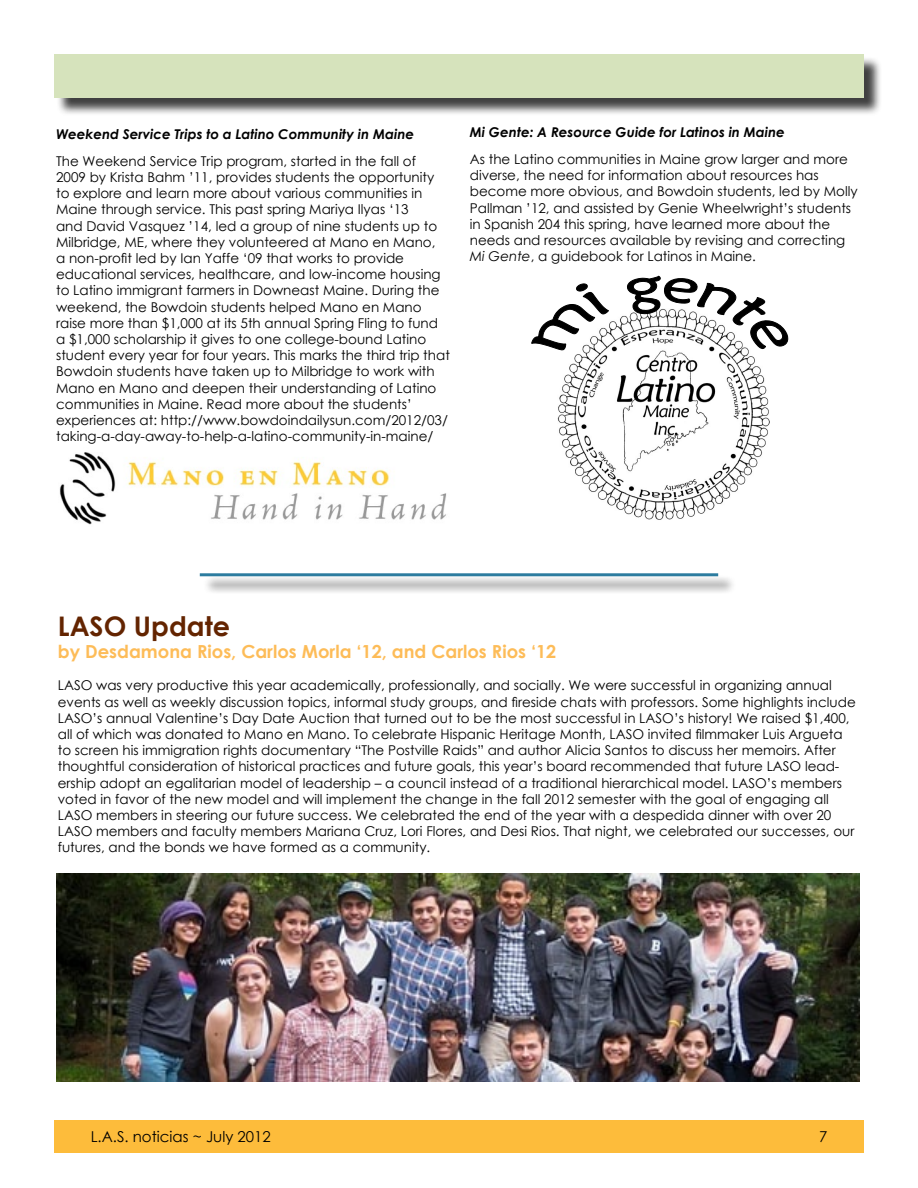
<style>
.page{position:relative;width:918px;height:1188px;background:#fff}
.page>*{position:absolute;margin:0;border:0;box-sizing:border-box;transform-origin:0 0}
.t1{font:700 27px "Century Gothic";color:#632400}
.t2{font:700 18px "Century Gothic";color:#fdbc58}
.t3{font:15px "Century Gothic";color:#000}
.t4{font:13.5px/16.2px "Century Gothic";color:#000}
.t5{font:italic 700 13.5px "Century Gothic";color:#000}
.s1{font-style:italic}
</style>
<div class="page">
<img style="left:59px;top:452px;width:387px;height:73px">
<img style="left:558px;top:315px;width:211px;height:205px">
<svg style="left:531px;top:283px;width:79px;height:68px"></svg>
<svg style="left:626px;top:275px;width:162px;height:75px"></svg>
<img style="left:57px;top:874px;width:802px;height:208px">
<div style="left:56px;top:56px;width:827px;height:60px;background:#000;opacity:.75"></div>
<div style="left:54px;top:54px;width:810px;height:43px;background:#d6e3bc"></div>
<div style="left:54px;top:1120px;width:810px;height:32px;background:#fdbc3b"></div>
<div style="left:202px;top:576px;width:535px;height:19px;background:#000;opacity:.75"></div>
<hr style="left:200px;top:573px;width:518px;height:3px;background:#2c7c9f">
<p class="t5" style="left:56px;top:124px;width:360px">Weekend Service Trips to a Latino Community in Maine</p>
<p class="t4" style="left:56px;top:153px;width:395px">The Weekend Service Trip program, started in the fall of<br>2009 by Krista Bahm ’11, provides students the opportunity to explore and learn more about various communities in Maine through service. This past spring Mariya Ilyas ‘13<br>and David Vasquez ’14, led a group of nine students up to Milbridge, ME, where they volunteered at Mano en Mano,<br>a non-profit led by Ian Yaffe ‘09 that works to provide educational services, healthcare, and low-income housing to Latino immigrant farmers in Downeast Maine. During the weekend, the Bowdoin students helped Mano en Mano raise more than $1,000 at its 5th annual Spring Fling to fund a $1,000 scholarship it gives to one college-bound Latino student every year for four years. This marks the third trip that Bowdoin students have taken up to Milbridge to work with Mano en Mano and deepen their understanding of Latino communities in Maine. Read more about the students’ experiences at: http://www.bowdoindailysun.com/2012/03/ taking-a-day-away-to-help-a-latino-community-in-maine/</p>
<p class="t5" style="left:470px;top:122px;width:317px">Mi Gente: A Resource Guide for Latinos in Maine</p>
<p class="t4" style="left:470px;top:151px;width:389px">As the Latino communities in Maine grow larger and more diverse, the need for information about resources has become more obvious, and Bowdoin students, led by Molly Pallman ’12, and assisted by Genie Wheelwright’s students in Spanish 204 this spring, have learned more about the needs and resources available by revising and correcting <span class="s1">Mi Gente</span>, a guidebook for Latinos in Maine.</p>
<h1 class="t1" style="left:58px;top:606px;width:174px">LASO Update</h1>
<h2 class="t2" style="left:58px;top:638px;width:500px">by Desdamona Rios, Carlos Morla ‘12, and Carlos Rios ‘12</h2>
<p class="t4" style="left:58px;top:677px;width:800px">LASO was very productive this year academically, professionally, and socially. We were successful in organizing annual events as well as weekly discussion topics, informal study groups, and fireside chats with professors. Some highlights include LASO’s annual Valentine’s Day Date Auction that turned out to be the most successful in LASO’s history! We raised $1,400, all of which was donated to Mano en Mano. To celebrate Hispanic Heritage Month, LASO invited filmmaker Luis Argueta to screen his immigration rights documentary “The Postville Raids” and author Alicia Santos to discuss her memoirs. After thoughtful consideration of historical practices and future goals, this year’s board recommended that future LASO lead&shy;ership adopt an egalitarian model of leadership – a council instead of a traditional hierarchical model. LASO’s members voted in favor of the new model and will implement the change in the fall 2012 semester with the goal of engaging all LASO members in steering our future success. We celebrated the end of the year with a despedida dinner with over 20<br>LASO members and faculty members Mariana Cruz, Lori Flores, and Desi Rios. That night, we celebrated our successes, our futures, and the bonds we have formed as a community.</p>
<p class="t3" style="left:91px;top:1126px;width:182px">L.A.S. noticias ~ July 2012</p>
<p class="t3" style="left:819px;top:1126px;width:10px">7</p>
</div>
